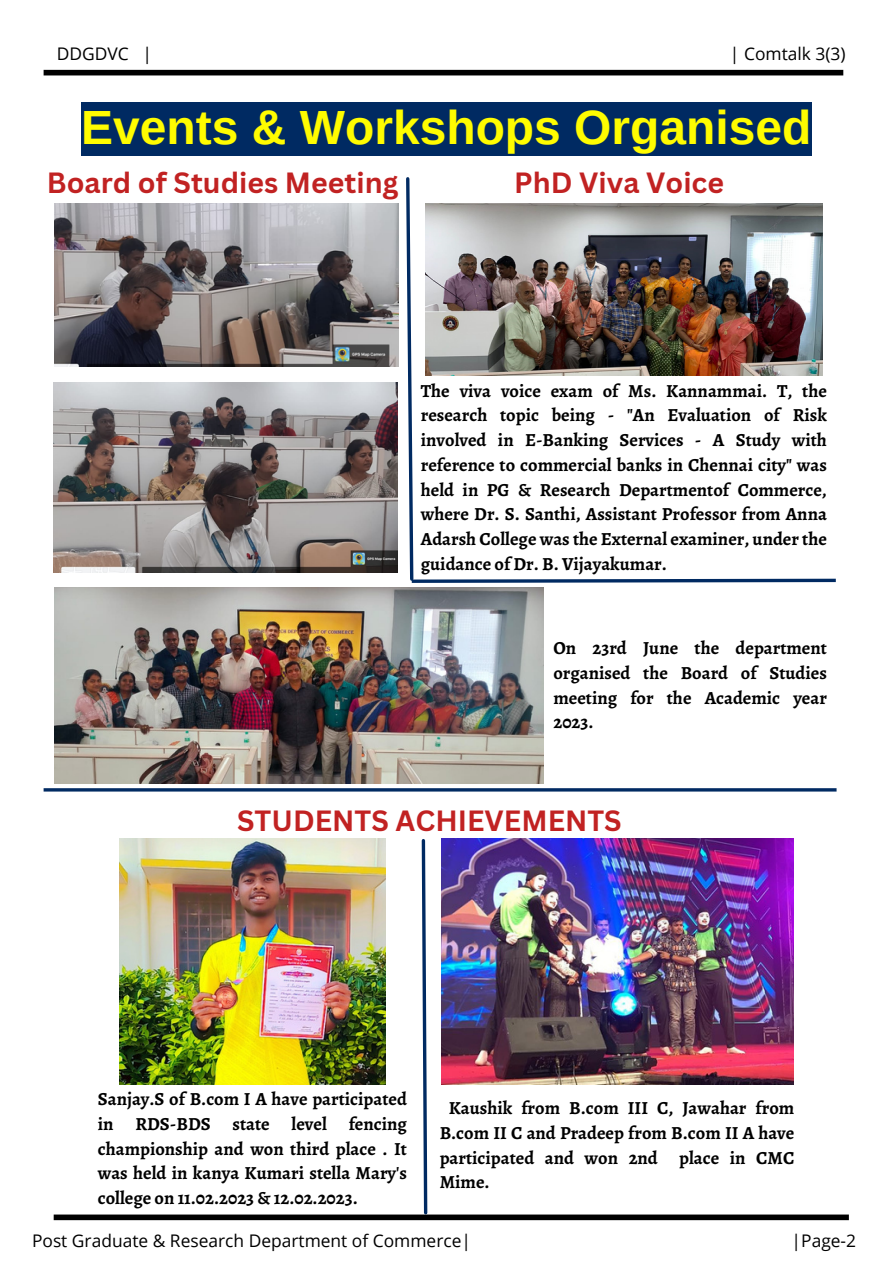
<style>
.page{position:relative;width:893px;height:1264px;background:#fff}
.page>*{position:absolute;margin:0;border:0;box-sizing:border-box;transform-origin:0 0}
.t1{font:700 48px "Arimo";color:#fffc00}
.t2{font:700 28.5px "Canva Sans";color:#c12222}
.t3{font:700 18.45px/24.8px "Alegreya";color:#000;text-align:justify}
.t4{font:17.4px "Open Sans";color:#000}
</style>
<div class="page">
<div style="left:44px;top:70px;width:799px;height:5px;background:#000"></div>
<div style="left:54px;top:1214px;width:794px;height:6px;background:#000"></div>
<img style="left:54px;top:588px;width:489px;height:195px">
<img style="left:54px;top:204px;width:344px;height:163px">
<img style="left:54px;top:382px;width:344px;height:190px">
<hr style="left:44px;top:788px;width:792px;height:3px;background:#002a62">
<img style="left:442px;top:838px;width:351px;height:246px">
<img style="left:120px;top:838px;width:265px;height:246px">
<svg style="left:420px;top:839px;width:9px;height:376px"></svg>
<img style="left:406px;top:177px;width:430px;height:406px">
<div style="left:81px;top:101px;width:730px;height:54px;background:#002a62"></div>
<p class="t4" style="left:57px;top:41px;width:97px">DDGDVC |</p>
<p class="t4" style="left:730px;top:41px;width:117px">| Comtalk 3(3)</p>
<p class="t1" style="left:81px;top:101px;width:731px">Events &amp; Workshops Organised</p>
<p class="t2" style="left:47px;top:163px;width:353px">Board of Studies Meeting</p>
<p class="t2" style="left:514px;top:163px;width:211px">PhD Viva Voice</p>
<p class="t3" style="left:421px;top:378px;width:407px">The viva voice exam of Ms. Kannammai. T, the research topic being - "An Evaluation of Risk involved in E-Banking Services - A Study with reference to commercial banks in Chennai city" was held in PG &amp; Research Departmentof Commerce, where Dr. S. Santhi, Assistant Professor from Anna Adarsh College was the External examiner, under the guidance of Dr. B. Vijayakumar.</p>
<p class="t3" style="left:553px;top:635px;width:275px">On 23rd June the department organised the Board of Studies meeting for the Academic year 2023.</p>
<p class="t2" style="left:237px;top:800px;width:386px">STUDENTS ACHIEVEMENTS</p>
<p class="t3" style="left:98px;top:1086px;width:310px">Sanjay.S of B.com I A have participated in RDS-BDS state level fencing championship and won third place . It was held in kanya Kumari stella Mary's college on 11.02.2023 &amp; 12.02.2023.</p>
<p class="t3" style="left:439px;top:1095px;width:356px;text-indent:9px">Kaushik from B.com III C, Jawahar from B.com II C and Pradeep from B.com II A have participated and won 2nd place in CMC Mime.</p>
<p class="t4" style="left:32px;top:1228px;width:440px">Post Graduate &amp; Research Department of Commerce|</p>
<p class="t4" style="left:791px;top:1228px;width:66px">|Page-2</p>
</div>
